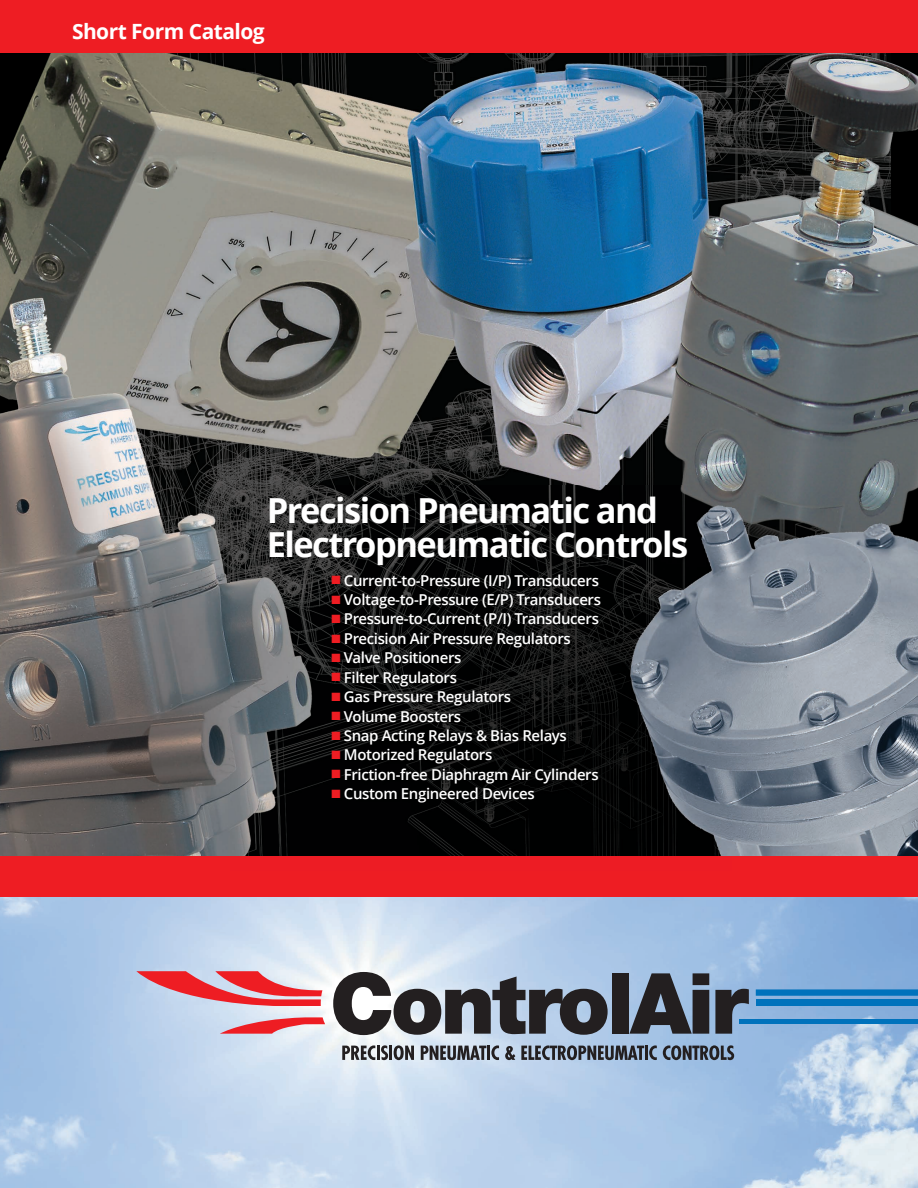
<style>
.page{position:relative;width:918px;height:1188px;background:#fff}
.page>*{position:absolute;margin:0;border:0;box-sizing:border-box;transform-origin:0 0}
.t1{font:700 34.5px/34.5px "Open Sans";letter-spacing:-.045em;color:#fff}
.t2{font:700 21px "Open Sans";letter-spacing:-.025em;color:#fff}
.t3{font:600 15px "Open Sans";letter-spacing:-.025em;color:#fff}
.s1{color:#ee1d23}
</style>
<div class="page">
<img style="left:0;top:52px;width:918px;height:804px">
<img style="left:0;top:897px;width:918px;height:291px">
<div style="left:0;top:856px;width:918px;height:41px;background:#ee1d23"></div>
<svg style="left:333px;top:972px;width:275px;height:63px;background:#777c85"></svg>
<div style="left:612px;top:973px;width:17px;height:61px;background:#231f20"></div>
<svg style="left:629px;top:973px;width:80px;height:61px;background:#535c6a"></svg>
<svg style="left:715px;top:989px;width:34px;height:45px"></svg>
<svg style="left:136px;top:971px;width:186px;height:35px;background:#de808c"></svg>
<svg style="left:220px;top:1017px;width:105px;height:17px;background:#e5868f"></svg>
<div style="left:756px;top:989px;width:162px;height:7px;background:#0072bc"></div>
<div style="left:756px;top:999px;width:162px;height:7px;background:#0072bc"></div>
<div style="left:739px;top:1019px;width:179px;height:5px;background:#0072bc"></div>
<svg style="left:342px;top:1045px;width:33px;height:15px"></svg>
<hr style="left:377px;top:1046px;width:3px;height:14px;background:#231f20">
<svg style="left:381px;top:1045px;width:7px;height:15px"></svg>
<hr style="left:389px;top:1046px;width:3px;height:14px;background:#231f20">
<svg style="left:394px;top:1045px;width:20px;height:15px"></svg>
<svg style="left:421px;top:1045px;width:78px;height:15px"></svg>
<svg style="left:505px;top:1046px;width:10px;height:14px"></svg>
<svg style="left:521px;top:1045px;width:136px;height:15px;background:#626b79"></svg>
<svg style="left:663px;top:1045px;width:71px;height:15px"></svg>
<img style="left:230px;top:485px;width:501px;height:371px">
<div style="left:0;top:0;width:918px;height:52px;background:#ee1d23"></div>
<h2 class="t2" style="left:72px;top:16px;width:194px">Short Form Catalog</h2>
<h1 class="t1" style="left:267px;top:492px;width:423px">Precision Pneumatic and<br>Electropneumatic Controls</h1>
<p class="t3" style="left:332px;top:570px;width:269px"><span class="s1">■</span> Current-to-Pressure (I/P) Transducers</p>
<p class="t3" style="left:332px;top:589px;width:271px"><span class="s1">■</span> Voltage-to-Pressure (E/P) Transducers</p>
<p class="t3" style="left:332px;top:609px;width:269px"><span class="s1">■</span> Pressure-to-Current (P/I) Transducers</p>
<p class="t3" style="left:332px;top:628px;width:241px"><span class="s1">■</span> Precision Air Pressure Regulators</p>
<p class="t3" style="left:332px;top:648px;width:131px"><span class="s1">■</span> Valve Positioners</p>
<p class="t3" style="left:332px;top:667px;width:127px"><span class="s1">■</span> Filter Regulators</p>
<p class="t3" style="left:332px;top:686px;width:181px"><span class="s1">■</span> Gas Pressure Regulators</p>
<p class="t3" style="left:332px;top:706px;width:131px"><span class="s1">■</span> Volume Boosters</p>
<p class="t3" style="left:332px;top:725px;width:237px"><span class="s1">■</span> Snap Acting Relays &amp; Bias Relays</p>
<p class="t3" style="left:332px;top:745px;width:162px"><span class="s1">■</span> Motorized Regulators</p>
<p class="t3" style="left:332px;top:764px;width:269px"><span class="s1">■</span> Friction-free Diaphragm Air Cylinders</p>
<p class="t3" style="left:332px;top:783px;width:205px"><span class="s1">■</span> Custom Engineered Devices</p>
</div>
